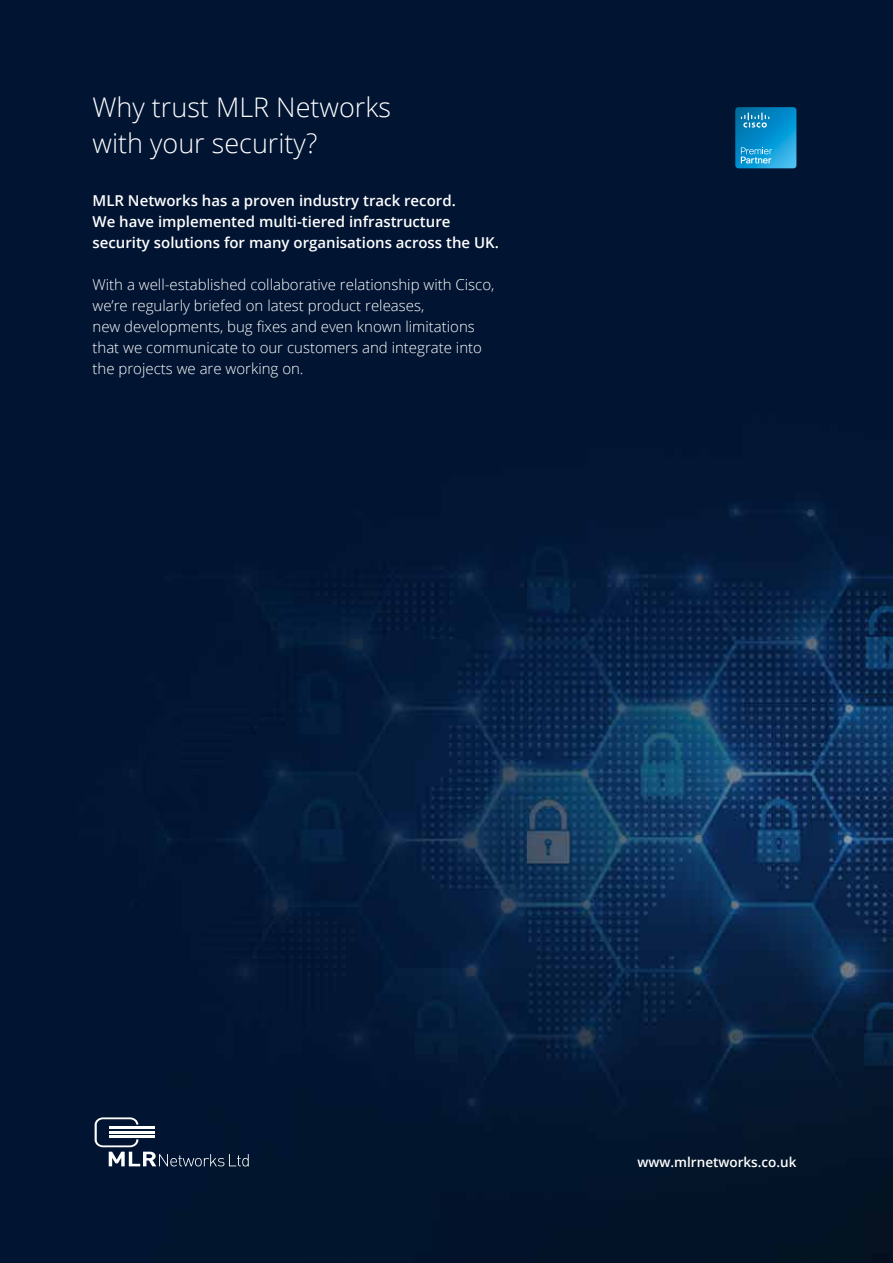
<style>
.page{position:relative;width:893px;height:1263px;background:#fff}
.page>*{position:absolute;margin:0;border:0;box-sizing:border-box;transform-origin:0 0}
.t1{font:300 27px/36px "Open Sans";color:#fff}
.t2{font:300 15px/21px "Open Sans";color:#fff}
.t3{font:600 15px/21px "Open Sans";color:#fff}
.t4{font:600 13.5px "Open Sans";color:#fff}
</style>
<div class="page">
<img style="left:0;top:0;width:893px;height:1263px">
<svg style="left:95px;top:1117px;width:154px;height:49px;background:#283850"></svg>
<svg style="left:735px;top:107px;width:61px;height:61px;background:#1a97ce"></svg>
<h1 class="t1" style="left:92px;top:89px;width:300px">Why trust MLR Networks with your security?</h1>
<p class="t3" style="left:92px;top:190px;width:408px">MLR Networks has a proven industry track record.<br>We have implemented multi-tiered infrastructure security solutions for many organisations across the UK.</p>
<p class="t2" style="left:92px;top:274px;width:403px">With a well-established collaborative relationship with Cisco, we’re regularly briefed on latest product releases,<br>new developments, bug fixes and even known limitations that we communicate to our customers and integrate into the projects we are working on.</p>
<p class="t4" style="left:637px;top:1152px;width:160px">www.mlrnetworks.co.uk</p>
</div>
